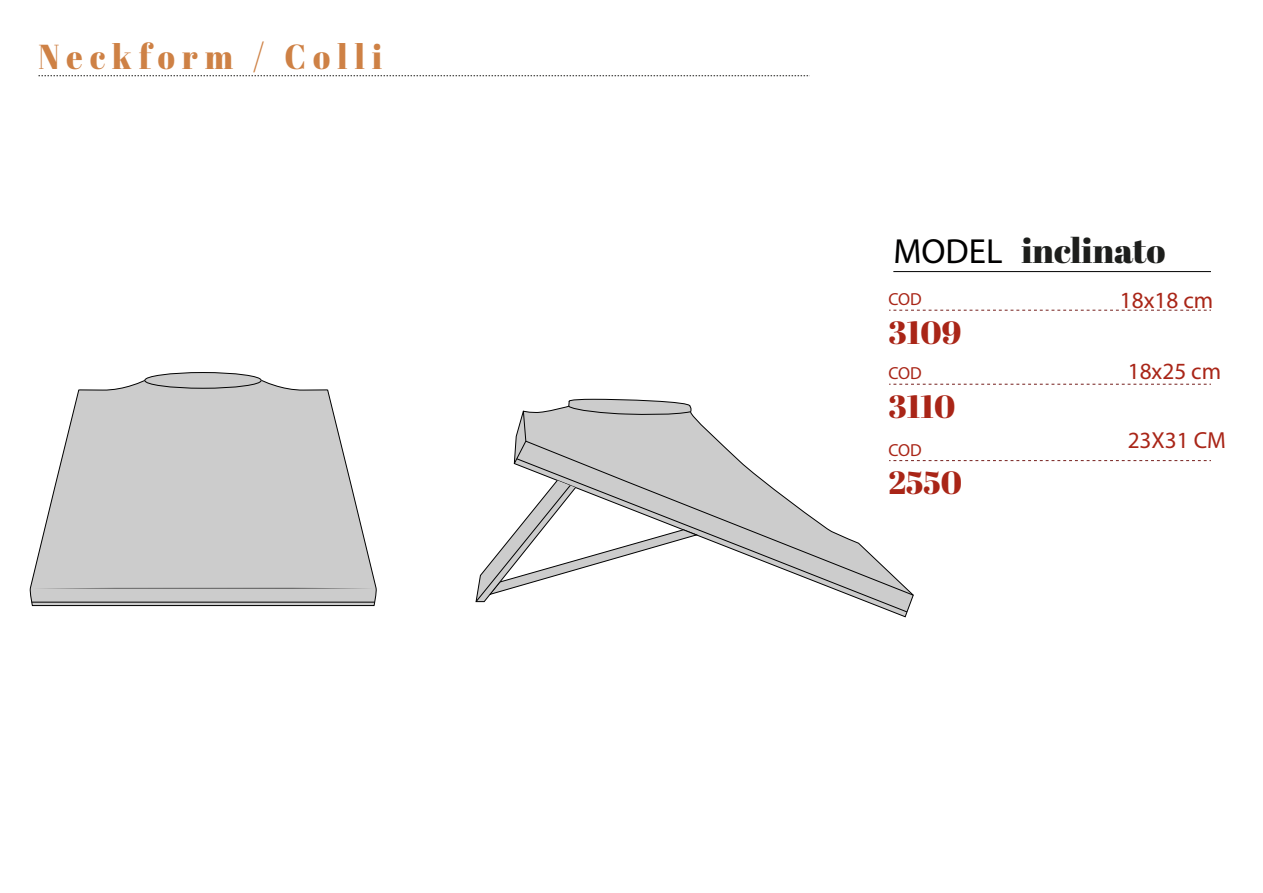
<style>
.page{position:relative;width:1263px;height:893px;background:#fff}
.page>*{position:absolute;margin:0;border:0;box-sizing:border-box;transform-origin:0 0}
.t1{font:34.95px "Abril Fatface";color:#1d1e1c}
.t2{font:34.65px "Abril Fatface";letter-spacing:.23em;color:#ce8145;scale:.91 1}
.t3{font:32.1px "Abril Fatface";color:#a92517}
.t4{font:23.25px "Myriad Pro";color:#a92517}
.t5{font:17.55px "Myriad Pro";letter-spacing:-.01em;color:#a92517}
.s1{font-family:"Myriad Pro";color:#010000}
</style>
<div class="page">
<svg style="left:38px;top:75px;width:772px;height:1px"></svg>
<svg style="left:30px;top:380px;width:347px;height:226px;fill:#ccc"></svg>
<div style="left:145px;top:373px;width:116px;height:15px;background:#ccc;border-radius:50%"></div>
<div style="left:144px;top:372px;width:118px;height:17px;border:1px solid #000;border-radius:50%"></div>
<svg style="left:33px;top:588px;width:341px;height:1px"></svg>
<hr style="left:32px;top:602px;width:343px;height:1px;background:#000">
<svg style="left:889px;top:310px;width:322px;height:1px"></svg>
<svg style="left:916px;top:384px;width:295px;height:1px"></svg>
<svg style="left:916px;top:460px;width:295px;height:1px"></svg>
<hr style="left:893px;top:271px;width:318px;height:1px;background:#000">
<svg style="left:514px;top:383px;width:400px;height:235px"></svg>
<svg style="left:475px;top:479px;width:41px;height:124px"></svg>
<svg style="left:516px;top:464px;width:392px;height:149px"></svg>
<svg style="left:523px;top:410px;width:391px;height:186px"></svg>
<svg style="left:513px;top:440px;width:14px;height:24px"></svg>
<svg style="left:568px;top:405px;width:123px;height:10px"></svg>
<h2 class="t2" style="left:38px;top:33px;width:379px">Neckform / Colli</h2>
<h1 class="t1" style="left:893px;top:226px;width:274px"><span class="s1">MODEL</span> inclinato</h1>
<p class="t5" style="left:888px;top:289px;width:35px">COD</p>
<h3 class="t3" style="left:888px;top:310px;width:74px">3109</h3>
<p class="t4" style="left:1120px;top:285px;width:95px">18x18 cm</p>
<p class="t5" style="left:888px;top:363px;width:35px">COD</p>
<p class="t4" style="left:1128px;top:357px;width:95px">18x25 cm</p>
<h3 class="t3" style="left:888px;top:384px;width:68px">3110</h3>
<p class="t5" style="left:888px;top:439px;width:35px">COD</p>
<p class="t4" style="left:1128px;top:426px;width:100px">23X31 CM</p>
<h3 class="t3" style="left:888px;top:460px;width:75px">2550</h3>
</div>
